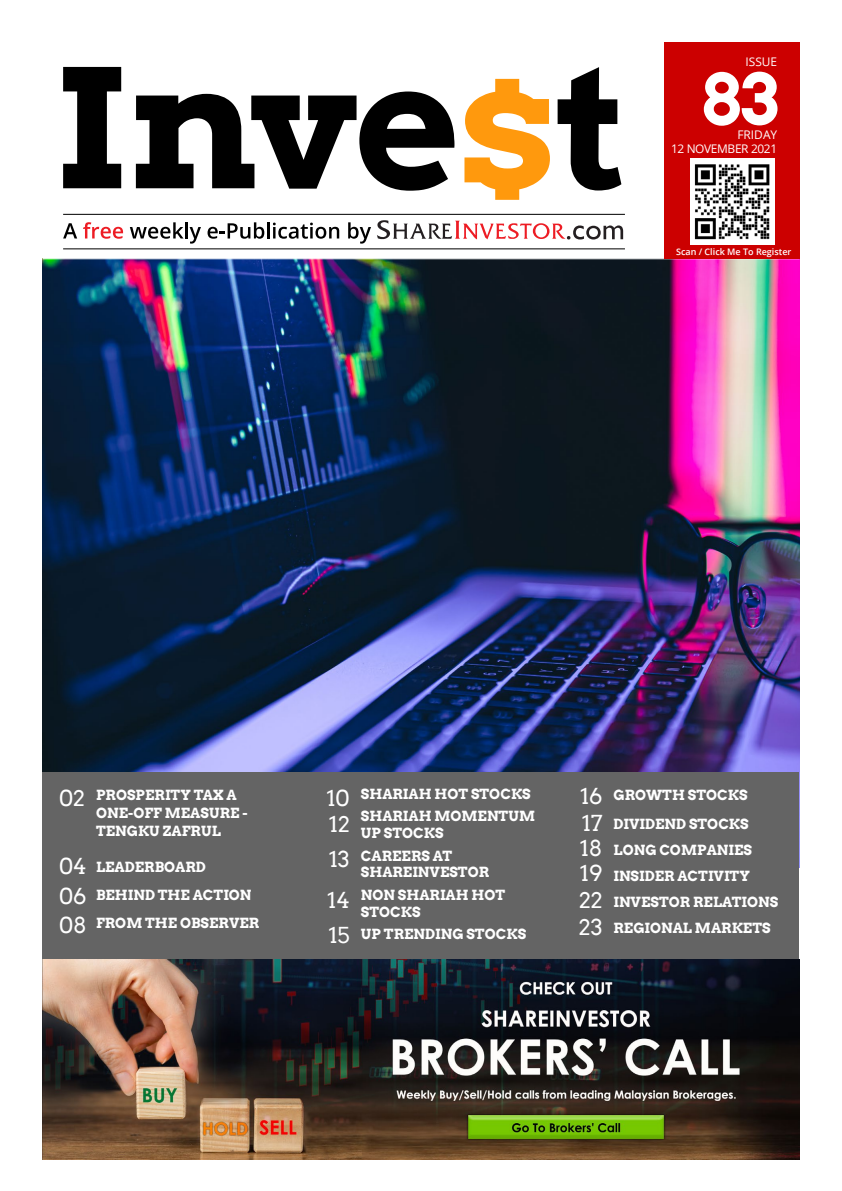
<style>
.page{position:relative;width:842px;height:1191px;background:#fff}
.page>*{position:absolute;margin:0;border:0;box-sizing:border-box;transform-origin:0 0}
.t1{font:700 70.2px "Arvo";color:#fff}
.t2{font:22px/29.7px "Arvo";color:#fff}
.t3{font:700 14px/22.5px "Arvo";color:#fff}
.t4{font:11.9px/14.3px "Open Sans";letter-spacing:-.03em;color:#fff;text-align:right}
.t5{font:600 9px "Open Sans";color:#fff}
</style>
<div class="page">
<img style="left:43px;top:259px;width:756px;height:513px">
<svg style="left:63px;top:223px;width:14px;height:15px"></svg>
<svg style="left:83px;top:222px;width:40px;height:17px"></svg>
<svg style="left:130px;top:222px;width:54px;height:17px"></svg>
<hr style="left:185px;top:222px;width:3px;height:16px;background:#000">
<svg style="left:190px;top:227px;width:11px;height:17px"></svg>
<svg style="left:208px;top:222px;width:56px;height:17px"></svg>
<hr style="left:267px;top:222px;width:3px;height:16px;background:#000">
<svg style="left:273px;top:223px;width:66px;height:16px"></svg>
<svg style="left:348px;top:222px;width:23px;height:22px"></svg>
<svg style="left:377px;top:220px;width:246px;height:19px"></svg>
<svg style="left:63px;top:67px;width:58px;height:121px"></svg>
<svg style="left:136px;top:91px;width:318px;height:100px"></svg>
<svg style="left:558px;top:67px;width:63px;height:123px"></svg>
<svg style="left:464px;top:79px;width:86px;height:121px"></svg>
<hr style="left:63px;top:214px;width:562px;height:1px;background:#000">
<hr style="left:63px;top:248px;width:562px;height:1px;background:#000">
<div style="left:664px;top:42px;width:135px;height:217px;background:#c00"></div>
<img style="left:690px;top:158px;width:84px;height:86px">
<div style="left:43px;top:772px;width:756px;height:187px;background:#646464"></div>
<img style="left:43px;top:959px;width:756px;height:200px">
<p class="t4" style="left:745px;top:54px;width:33px">ISSUE</p>
<h1 class="t1" style="left:700px;top:55px;width:80px">83</h1>
<p class="t4" style="left:671px;top:127px;width:108px">FRIDAY<br>12 NOVEMBER 2021</p>
<p class="t5" style="left:676px;top:246px;width:117px">Scan / Click Me To Register</p>
<h2 class="t2" style="left:59px;top:783px;width:28px">02</h2>
<h2 class="t2" style="left:59px;top:851px;width:29px;text-align:justify">04<br>06<br>08</h2>
<p class="t3" style="left:96px;top:786px;width:153px;line-height:18px">PROSPERITY TAX A<br>ONE-OFF MEASURE -<br>TENGKU ZAFRUL</p>
<p class="t3" style="left:96px;top:852px;width:165px;line-height:28.1px">LEADERBOARD<br>BEHIND THE ACTION<br>FROM THE OBSERVER</p>
<h2 class="t2" style="left:326px;top:785px;width:25px;line-height:26.4px">10<br>12</h2>
<h2 class="t2" style="left:327px;top:839px;width:24px;line-height:40.6px">13<br>14</h2>
<h2 class="t2" style="left:328px;top:920px;width:23px">15</h2>
<p class="t3" style="left:361px;top:782px;width:176px">SHARIAH HOT STOCKS<br>SHARIAH MOMENTUM</p>
<p class="t3" style="left:361px;top:821px;width:93px">UP STOCKS<br>CAREERS AT</p>
<p class="t3" style="left:361px;top:861px;width:146px">SHAREINVESTOR<br>NON SHARIAH HOT</p>
<p class="t3" style="left:361px;top:900px;width:167px">STOCKS<br>UP TRENDING STOCKS</p>
<h2 class="t2" style="left:580px;top:782px;width:24px;line-height:27px">16<br>17</h2>
<h2 class="t2" style="left:580px;top:835px;width:24px;line-height:25px">18<br>19</h2>
<h2 class="t2" style="left:579px;top:886px;width:25px;line-height:27px">22<br>23</h2>
<p class="t3" style="left:613px;top:780px;width:137px;line-height:28.8px">GROWTH STOCKS<br>DIVIDEND STOCKS</p>
<p class="t3" style="left:613px;top:836px;width:166px;line-height:26px">LONG COMPANIES<br>INSIDER ACTIVITY<br>INVESTOR RELATIONS<br>REGIONAL MARKETS</p>
</div>
